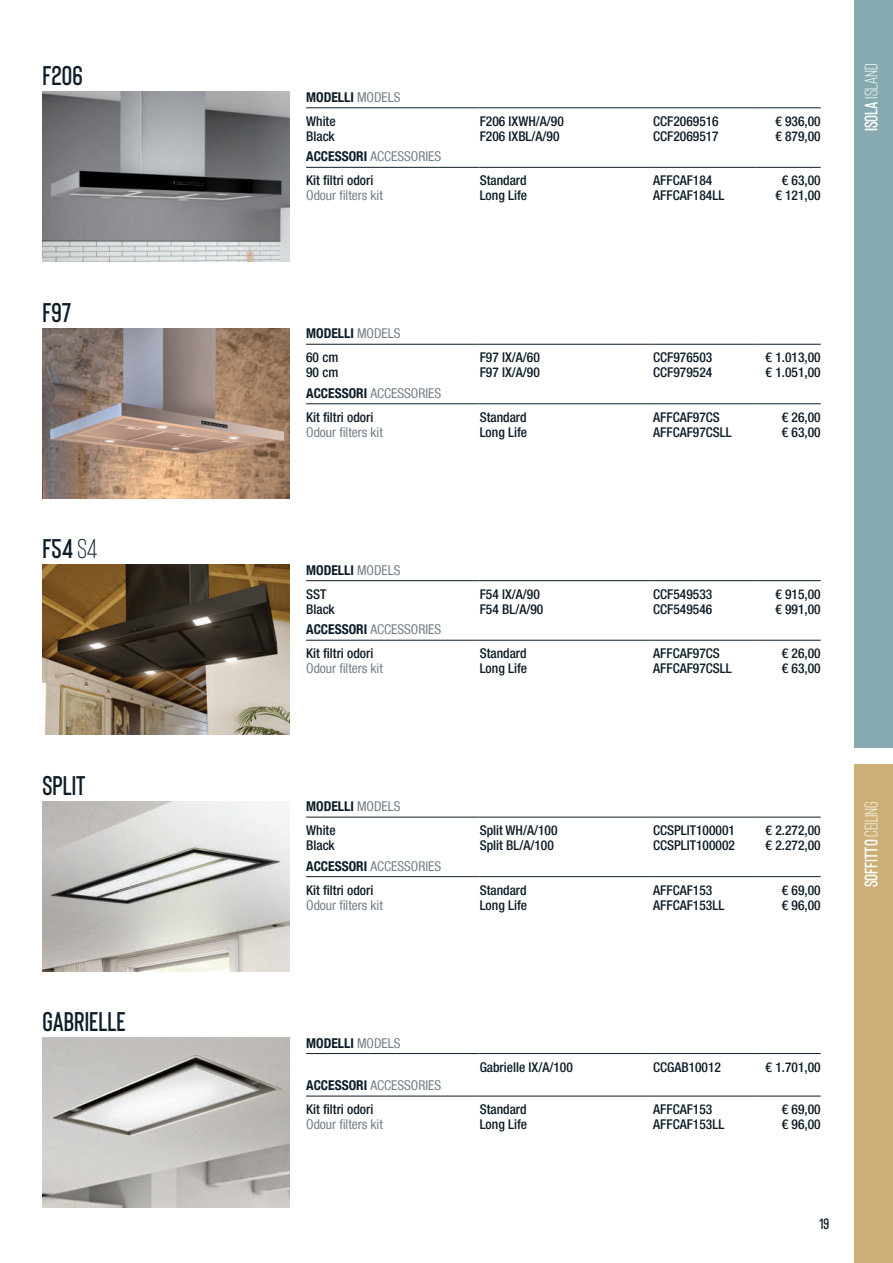
<style>
.page{position:relative;width:893px;height:1263px;background:#fff}
.page>*{position:absolute;margin:0;border:0;box-sizing:border-box;transform-origin:0 0}
.t1{font:600 27px "Bison";color:#0d1d28}
.t2{font:600 18px "Bison";color:#fff}
.t3{font:18px "Bison";color:#fff}
.t4{font:600 15px "Bison";color:#0d1d28}
.t5{font:500 condensed 13.5px/15px "Helvetica Neue LT Com";color:#0d1d28}
.t6{font:700 condensed 13.5px/24.2px "Helvetica Neue LT Com";color:#0d1d28}
.t7{font:condensed 13.5px "Helvetica Neue LT Com";color:#727f87}
.s1{font-weight:400}
.s2{font-weight:400;color:#727f87}
.s3{font-weight:500}
.s4{font-weight:700}
.s5{font-weight:600}
</style>
<div class="page">
<img style="left:43px;top:92px;width:246px;height:170px">
<hr style="left:306px;top:107px;width:174px;height:1px;background:#0d1d28">
<hr style="left:480px;top:107px;width:173px;height:1px;background:#0d1d28">
<hr style="left:653px;top:107px;width:102px;height:1px;background:#0d1d28">
<hr style="left:755px;top:107px;width:66px;height:1px;background:#0d1d28">
<hr style="left:306px;top:167px;width:174px;height:1px;background:#0d1d28">
<hr style="left:480px;top:167px;width:173px;height:1px;background:#0d1d28">
<hr style="left:653px;top:167px;width:102px;height:1px;background:#0d1d28">
<hr style="left:755px;top:167px;width:66px;height:1px;background:#0d1d28">
<img style="left:43px;top:328px;width:246px;height:170px">
<img style="left:43px;top:565px;width:246px;height:170px">
<img style="left:43px;top:801px;width:246px;height:170px">
<img style="left:43px;top:1037px;width:246px;height:171px">
<hr style="left:306px;top:344px;width:174px;height:1px;background:#0d1d28">
<hr style="left:480px;top:344px;width:173px;height:1px;background:#0d1d28">
<hr style="left:653px;top:344px;width:102px;height:1px;background:#0d1d28">
<hr style="left:755px;top:344px;width:66px;height:1px;background:#0d1d28">
<hr style="left:306px;top:403px;width:174px;height:1px;background:#0d1d28">
<hr style="left:480px;top:403px;width:173px;height:1px;background:#0d1d28">
<hr style="left:653px;top:403px;width:102px;height:1px;background:#0d1d28">
<hr style="left:755px;top:403px;width:66px;height:1px;background:#0d1d28">
<hr style="left:306px;top:580px;width:174px;height:1px;background:#0d1d28">
<hr style="left:480px;top:580px;width:173px;height:1px;background:#0d1d28">
<hr style="left:653px;top:580px;width:102px;height:1px;background:#0d1d28">
<hr style="left:755px;top:580px;width:66px;height:1px;background:#0d1d28">
<hr style="left:306px;top:640px;width:174px;height:1px;background:#0d1d28">
<hr style="left:480px;top:640px;width:173px;height:1px;background:#0d1d28">
<hr style="left:653px;top:640px;width:102px;height:1px;background:#0d1d28">
<hr style="left:755px;top:640px;width:66px;height:1px;background:#0d1d28">
<hr style="left:306px;top:817px;width:174px;height:1px;background:#0d1d28">
<hr style="left:480px;top:817px;width:173px;height:1px;background:#0d1d28">
<hr style="left:653px;top:817px;width:102px;height:1px;background:#0d1d28">
<hr style="left:755px;top:817px;width:66px;height:1px;background:#0d1d28">
<hr style="left:306px;top:876px;width:174px;height:1px;background:#0d1d28">
<hr style="left:480px;top:876px;width:173px;height:1px;background:#0d1d28">
<hr style="left:653px;top:876px;width:102px;height:1px;background:#0d1d28">
<hr style="left:755px;top:876px;width:66px;height:1px;background:#0d1d28">
<hr style="left:306px;top:1053px;width:174px;height:1px;background:#0d1d28">
<hr style="left:480px;top:1053px;width:173px;height:1px;background:#0d1d28">
<hr style="left:653px;top:1053px;width:102px;height:1px;background:#0d1d28">
<hr style="left:755px;top:1053px;width:66px;height:1px;background:#0d1d28">
<hr style="left:306px;top:1096px;width:174px;height:1px;background:#0d1d28">
<hr style="left:480px;top:1096px;width:173px;height:1px;background:#0d1d28">
<hr style="left:653px;top:1096px;width:102px;height:1px;background:#0d1d28">
<hr style="left:755px;top:1096px;width:66px;height:1px;background:#0d1d28">
<div style="left:855px;top:0;width:38px;height:748px;background:#86aaaf"></div>
<div style="left:855px;top:765px;width:38px;height:498px;background:#cbaf77"></div>
<h1 class="t1" style="left:43px;top:62px;width:42px">f206</h1>
<h1 class="t1" style="left:43px;top:298px;width:30px">f97</h1>
<h1 class="t1" style="left:43px;top:535px;width:57px">f54 <span class="s1">s4</span></h1>
<h1 class="t1" style="left:43px;top:771px;width:44px">SPLIT</h1>
<h1 class="t1" style="left:43px;top:1008px;width:85px">GABRIELLE</h1>
<p class="t6" style="left:306px;top:85px;width:96px">MODELLI <span class="s2">MODELS<br></span><span class="s3">White</span></p>
<p class="t5" style="left:306px;top:129px;width:30px">Black</p>
<p class="t5" style="left:306px;top:144px;width:137px;line-height:24.2px"><span class="s4">ACCESSORI</span> <span class="s2">ACCESSORIES<br></span>Kit filtri odori</p>
<p class="t7" style="left:306px;top:188px;width:78px">Odour filters kit</p>
<p class="t5" style="left:480px;top:114px;width:86px">F206 IXWH/A/90<br>F206 IXBL/A/90</p>
<p class="t5" style="left:653px;top:114px;width:67px">CCF2069516<br>CCF2069517</p>
<p class="t5" style="left:775px;top:114px;width:47px">€ 936,00 € 879,00</p>
<p class="t5" style="left:480px;top:173px;width:49px">Standard<br>Long Life</p>
<p class="t5" style="left:653px;top:173px;width:73px">AFFCAF184<br>AFFCAF184LL</p>
<p class="t5" style="left:775px;top:173px;width:47px;text-align:center">€ 63,00 € 121,00</p>
<h2 class="t3" style="left:862px;top:131px;width:69px;rotate:-90deg"><span class="s5">ISOLA</span> ISLAND</h2>
<p class="t6" style="left:306px;top:321px;width:96px">MODELLI <span class="s2">MODELS<br></span><span class="s3">60 cm</span></p>
<p class="t5" style="left:306px;top:365px;width:34px">90 cm</p>
<p class="t5" style="left:306px;top:381px;width:137px;line-height:24.2px"><span class="s4">ACCESSORI</span> <span class="s2">ACCESSORIES<br></span>Kit filtri odori</p>
<p class="t7" style="left:306px;top:424px;width:78px">Odour filters kit</p>
<p class="t5" style="left:480px;top:350px;width:62px">F97 IX/A/60<br>F97 IX/A/90</p>
<p class="t5" style="left:653px;top:350px;width:61px">CCF976503<br>CCF979524</p>
<p class="t5" style="left:766px;top:350px;width:57px">€ 1.013,00 € 1.051,00</p>
<p class="t5" style="left:480px;top:409px;width:49px">Standard<br>Long Life</p>
<p class="t5" style="left:653px;top:409px;width:80px">AFFCAF97CS<br>AFFCAF97CSLL</p>
<p class="t5" style="left:782px;top:409px;width:40px">€ 26,00 € 63,00</p>
<p class="t6" style="left:306px;top:558px;width:96px">MODELLI <span class="s2">MODELS<br></span><span class="s3">SST</span></p>
<p class="t5" style="left:306px;top:601px;width:30px">Black</p>
<p class="t5" style="left:306px;top:617px;width:137px;line-height:24.2px"><span class="s4">ACCESSORI</span> <span class="s2">ACCESSORIES<br></span>Kit filtri odori</p>
<p class="t7" style="left:306px;top:661px;width:78px">Odour filters kit</p>
<p class="t5" style="left:480px;top:586px;width:65px">F54 IX/A/90<br>F54 BL/A/90</p>
<p class="t5" style="left:653px;top:586px;width:61px">CCF549533<br>CCF549546</p>
<p class="t5" style="left:775px;top:586px;width:47px">€ 915,00 € 991,00</p>
<p class="t5" style="left:480px;top:646px;width:49px">Standard<br>Long Life</p>
<p class="t5" style="left:653px;top:646px;width:80px">AFFCAF97CS<br>AFFCAF97CSLL</p>
<p class="t5" style="left:782px;top:646px;width:40px">€ 26,00 € 63,00</p>
<p class="t6" style="left:306px;top:794px;width:96px">MODELLI <span class="s2">MODELS<br></span><span class="s3">White</span></p>
<p class="t5" style="left:306px;top:838px;width:30px">Black</p>
<p class="t5" style="left:306px;top:854px;width:137px;line-height:24.2px"><span class="s4">ACCESSORI</span> <span class="s2">ACCESSORIES<br></span>Kit filtri odori</p>
<p class="t7" style="left:306px;top:897px;width:78px">Odour filters kit</p>
<p class="t5" style="left:480px;top:823px;width:79px">Split WH/A/100<br>Split BL/A/100</p>
<p class="t5" style="left:653px;top:823px;width:83px">CCSPLIT100001<br>CCSPLIT100002</p>
<p class="t5" style="left:766px;top:823px;width:57px">€ 2.272,00 € 2.272,00</p>
<p class="t5" style="left:480px;top:882px;width:49px">Standard<br>Long Life</p>
<p class="t5" style="left:653px;top:882px;width:73px">AFFCAF153<br>AFFCAF153LL</p>
<p class="t5" style="left:782px;top:882px;width:40px">€ 69,00 € 96,00</p>
<h2 class="t2" style="left:862px;top:887px;width:88px;rotate:-90deg">SOFFITTO <span class="s1">CEILING</span></h2>
<p class="t6" style="left:306px;top:1031px;width:96px">MODELLI <span class="s2">MODELS</span></p>
<p class="t5" style="left:306px;top:1073px;width:137px;line-height:24.2px"><span class="s4">ACCESSORI</span> <span class="s2">ACCESSORIES<br></span>Kit filtri odori</p>
<p class="t7" style="left:306px;top:1116px;width:78px">Odour filters kit</p>
<p class="t5" style="left:480px;top:1059px;width:95px">Gabrielle IX/A/100</p>
<p class="t5" style="left:653px;top:1059px;width:69px">CCGAB10012</p>
<p class="t5" style="left:766px;top:1059px;width:57px">€ 1.701,00</p>
<p class="t5" style="left:480px;top:1102px;width:49px">Standard<br>Long Life</p>
<p class="t5" style="left:653px;top:1102px;width:73px">AFFCAF153<br>AFFCAF153LL</p>
<p class="t5" style="left:782px;top:1102px;width:40px">€ 69,00 € 96,00</p>
<p class="t4" style="left:820px;top:1216px;width:11px">19</p>
</div>
